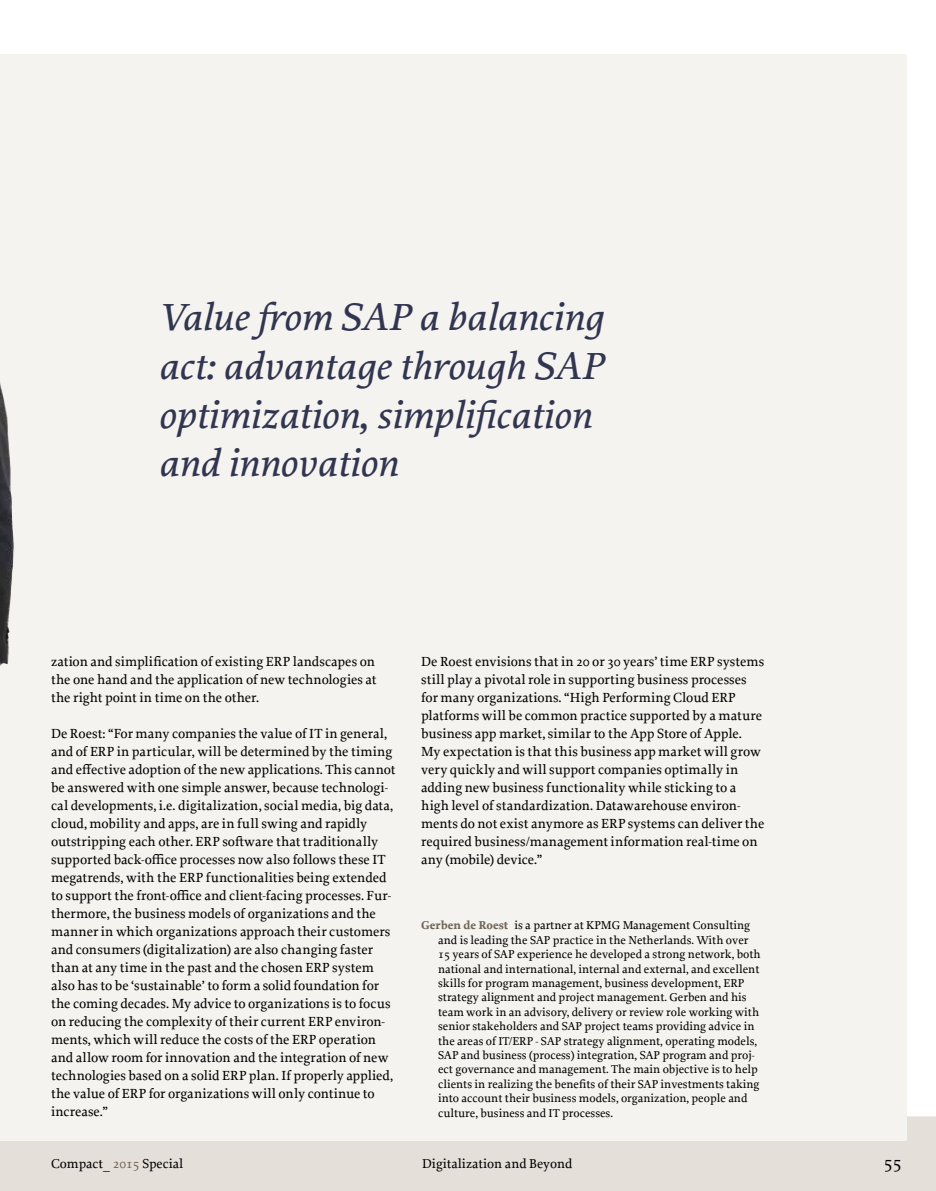
<style>
.page{position:relative;width:936px;height:1191px;background:#fff}
.page>*{position:absolute;margin:0;border:0;box-sizing:border-box;transform-origin:0 0}
.t1{font:italic 500 39.75px/48.6px "Proforma";color:#323550}
.t2{font:500 18px "Proforma";color:#000}
.t3{font:500 13.8px/18px "Proforma";color:#000}
.t4{font:500 13.5px "Proforma";color:#000}
.t5{font:500 12px/14.4px "Proforma";color:#000}
.s1{font-weight:700;color:#716556}
.s2{color:#716556}
</style>
<div class="page">
<div style="left:1px;top:1116px;width:934px;height:75px;background:#e4dfd9"></div>
<div style="left:0;top:54px;width:905px;height:1086px;background:#f5f3f0"></div>
<svg style="left:0;top:1140px;width:1px;height:51px"></svg>
<img style="left:0;top:383px;width:14px;height:283px">
<h1 class="t1" style="left:158px;top:292px;width:447px">Value from SAP a balancing act: advantage through SAP optimization, simplification and innovation</h1>
<p class="t3" style="left:51px;top:652px;width:327px;text-align:justify">zation and simplification of existing ERP landscapes on the one hand and the application of new technologies at the right point in time on the other.</p>
<p class="t3" style="left:51px;top:724px;width:346px">De Roest: “For many companies the value of IT in general, and of ERP in particular, will be determined by the timing and effective adoption of the new applications. This cannot be answered with one simple answer, because technologi&shy;cal developments, i.e. digitalization, social media, big data, cloud, mobility and apps, are in full swing and rapidly outstripping each other. ERP software that traditionally supported back-office processes now also follows these IT megatrends, with the ERP functionalities being extended to support the front-office and client-facing processes. Fur&shy;thermore, the business models of organizations and the manner in which organizations approach their customers and consumers (digitalization) are also changing faster than at any time in the past and the chosen ERP system also has to be ‘sustainable’ to form a solid foundation for the coming decades. My advice to organizations is to focus on reducing the complexity of their current ERP environ&shy;ments, which will reduce the costs of the ERP operation and allow room for innovation and the integration of new technologies based on a solid ERP plan. If properly applied, the value of ERP for organizations will only continue to increase.”</p>
<p class="t3" style="left:421px;top:652px;width:345px">De Roest envisions that in 20 or 30 years’ time ERP systems still play a pivotal role in supporting business processes for many organizations. “High Performing Cloud ERP platforms will be common practice supported by a mature business app market, similar to the App Store of Apple.<br>My expectation is that this business app market will grow very quickly and will support companies optimally in adding new business functionality while sticking to a high level of standardization. Datawarehouse environ&shy;ments do not exist anymore as ERP systems can deliver the required business/management information real-time on any (mobile) device.”</p>
<p class="t5" style="left:438px;top:918px;width:324px;text-indent:-17px"><span class="s1">Gerben de Roest</span> is a partner at KPMG Management Consulting and is leading the SAP practice in the Netherlands. With over 15 years of SAP experience he developed a strong network, both national and international, internal and external, and excellent skills for program management, business development, ERP strategy alignment and project management. Gerben and his team work in an advisory, delivery or review role working with senior stakeholders and SAP project teams providing advice in the areas of IT/ERP - SAP strategy alignment, operating models, SAP and business (process) integration, SAP program and proj&shy;ect governance and management. The main objective is to help clients in realizing the benefits of their SAP investments taking into account their business models, organization, people and culture, business and IT processes.</p>
<p class="t4" style="left:51px;top:1155px;width:134px">Compact_ <span class="s2">2015</span> Special</p>
<p class="t4" style="left:422px;top:1155px;width:152px">Digitalization and Beyond</p>
<h2 class="t2" style="left:883px;top:1151px;width:19px">55</h2>
</div>
